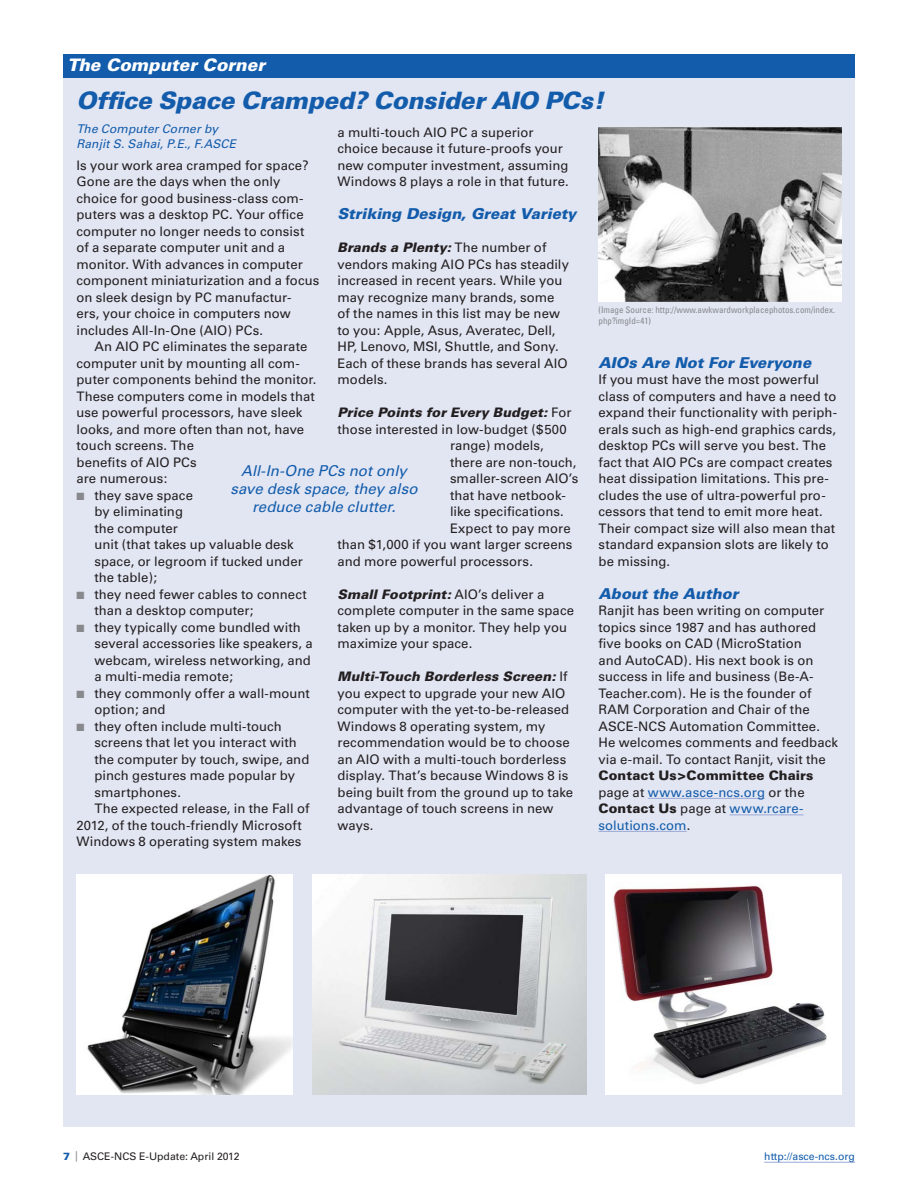
<style>
.page{position:relative;width:918px;height:1188px;background:#fff}
.page>*{position:absolute;margin:0;border:0;box-sizing:border-box;transform-origin:0 0}
.Head_1_Box{font:italic 900 24px "Univers";letter-spacing:-.01em;color:#135cab}
.DeptHead{font:italic 900 17.25px "Univers";color:#fff}
.Head_2{font:italic 900 15px "Univers";color:#135cab}
.Pullquote{font:italic 15px/18px "Univers";letter-spacing:.005em;color:#135cab;text-align:center}
.Text_1_No_Indent{font:13.2px/16.5px "Univers";letter-spacing:.005em;color:#231f20}
.Text_1_No_Indent_Spa{font:13.2px/16.5px "Univers";letter-spacing:.005em;color:#231f20}
.Text_1{font:13.2px/16.5px "Univers";letter-spacing:.005em;color:#231f20}
.Text_1_List_Bullets{font:13.2px/16.5px "Univers";letter-spacing:.005em;color:#231f20}
.Text_1_No_Indent_Spa-2{font:italic 900 13.2px "Univers";color:#231f20}
.Byline{font:italic 12px/15px "Univers";letter-spacing:.01em;color:#135cab}
.t1{font:10.5px "Univers";color:#231f20}
.t2{font:10.5px "Univers";color:#135cab}
.Credit{font:condensed 9px/10.5px "Univers";color:#87898c}
.s1{color:#87898c}
.s2{font-weight:900;font-style:italic}
.s3{font-weight:400;font-style:normal}
.s4{font-weight:900}
.s5{color:#135cab}
.s6{font-weight:900;color:#135cab}
</style>
<div class="page">
<hr style="left:764px;top:1162px;width:91px;height:1px;background:#9baad6">
<div style="left:63px;top:54px;width:792px;height:1072px;background:#e2e6f3"></div>
<hr style="left:648px;top:798px;width:117px;height:1px;background:#9baad6">
<hr style="left:730px;top:814px;width:74px;height:1px;background:#9baad6">
<hr style="left:598px;top:831px;width:89px;height:1px;background:#9baad6">
<div style="left:63px;top:54px;width:792px;height:24px;background:#135cab"></div>
<img style="left:598px;top:128px;width:244px;height:174px">
<img style="left:77px;top:874px;width:216px;height:221px">
<img style="left:312px;top:874px;width:274px;height:221px">
<img style="left:605px;top:874px;width:237px;height:221px">
<p class="DeptHead" style="left:68px;top:54px;width:199px">The Computer Corner</p>
<p class="Head_1_Box" style="left:76px;top:85px;width:529px">Office Space Cramped? Consider AIO PCs!</p>
<p class="Byline" style="left:76px;top:121px;width:161px">The Computer Corner by<br>Ranjit S. Sahai, P.E., F.ASCE</p>
<p class="Text_1_No_Indent" style="left:76px;top:157px;width:244px">Is your work area cramped for space?<br>Gone are the days when the only choice for good business-class com&shy;puters was a desktop PC. Your office computer no longer needs to consist of a separate computer unit and a monitor. With advances in computer component miniaturization and a focus on sleek design by PC manufactur-<br>ers, your choice in computers now includes All-In-One (AIO) PCs.</p>
<p class="Text_1" style="left:76px;top:338px;width:242px;text-indent:18px">An AIO PC eliminates the separate computer unit by mounting all com&shy;puter components behind the monitor.<br>These computers come in models that use powerful processors, have sleek looks, and more often than not, have touch screens. The<br>benefits of AIO PCs<br>are numerous:</p>
<p class="Text_1_List_Bullets" style="left:94px;top:487px;width:210px;text-indent:-18px"><span class="s1">■</span> they save space<br>by eliminating<br>the computer<br>unit (that takes up valuable desk space, or legroom if tucked under the table);</p>
<p class="Text_1_List_Bullets" style="left:94px;top:586px;width:214px;text-indent:-18px"><span class="s1">■</span> they need fewer cables to connect than a desktop computer;</p>
<p class="Text_1_List_Bullets" style="left:94px;top:619px;width:220px;text-indent:-18px"><span class="s1">■</span> they typically come bundled with several accessories like speakers, a webcam, wireless networking, and a multi-media remote;</p>
<p class="Text_1_List_Bullets" style="left:94px;top:685px;width:217px;text-indent:-18px"><span class="s1">■</span> they commonly offer a wall-mount option; and</p>
<p class="Text_1_List_Bullets" style="left:94px;top:718px;width:216px;text-indent:-18px"><span class="s1">■</span> they often include multi-touch screens that let you interact with the computer by touch, swipe, and pinch gestures made popular by smartphones.</p>
<p class="Text_1" style="left:76px;top:800px;width:235px;text-indent:18px">The expected release, in the Fall of<br>2012, of the touch-friendly Microsoft<br>Windows 8 operating system makes</p>
<p class="Text_1" style="left:338px;top:124px;width:233px">a multi-touch AIO PC a superior choice because it future-proofs your new computer investment, assuming Windows 8 plays a role in that future.</p>
<p class="Head_2" style="left:338px;top:204px;width:240px">Striking Design, Great Variety</p>
<p class="Text_1_No_Indent_Spa" style="left:338px;top:239px;width:233px"><span class="s2">Brands a Plenty:</span> The number of vendors making AIO PCs has steadily increased in recent years. While you may recognize many brands, some of the names in this list may be new to you: Apple, Asus, Averatec, Dell,<br>HP, Lenovo, MSI, Shuttle, and Sony.<br>Each of these brands has several AIO models.</p>
<p class="Text_1_No_Indent_Spa-2" style="left:338px;top:404px;width:236px">Price Points for Every Budget: <span class="s3">For</span></p>
<p class="Text_1_No_Indent_Spa" style="left:338px;top:421px;width:231px">those interested in low-budget ($500</p>
<p class="Text_1_No_Indent_Spa" style="left:450px;top:437px;width:95px">range) models,</p>
<p class="Text_1_No_Indent_Spa" style="left:450px;top:454px;width:128px">there are non-touch,</p>
<p class="Text_1_No_Indent_Spa" style="left:450px;top:470px;width:130px">smaller-screen AIO’s</p>
<p class="Text_1_No_Indent_Spa" style="left:450px;top:487px;width:117px">that have netbook-</p>
<p class="Text_1_No_Indent_Spa" style="left:450px;top:503px;width:115px">like specifications.</p>
<p class="Text_1_No_Indent_Spa" style="left:450px;top:520px;width:122px">Expect to pay more</p>
<p class="Text_1_No_Indent_Spa" style="left:338px;top:536px;width:236px">than $1,000 if you want larger screens</p>
<p class="Text_1_No_Indent_Spa" style="left:338px;top:553px;width:197px">and more powerful processors.</p>
<p class="Text_1_No_Indent_Spa" style="left:338px;top:586px;width:238px"><span class="s2">Small Footprint:</span> AIO’s deliver a complete computer in the same space taken up by a monitor. They help you maximize your space.</p>
<p class="Text_1_No_Indent_Spa" style="left:338px;top:668px;width:237px"><span class="s2">Multi-Touch Borderless Screen:</span> If you expect to upgrade your new AIO computer with the yet-to-be-released<br>Windows 8 operating system, my recommendation would be to choose an AIO with a multi-touch borderless display. That’s because Windows 8 is being built from the ground up to take advantage of touch screens in new ways.</p>
<p class="Credit" style="left:598px;top:305px;width:238px">(Image Source: http://www.awkwardworkplacephotos.com/index. php?imgId=41)</p>
<p class="Head_2" style="left:598px;top:353px;width:214px">AIOs Are Not For Everyone</p>
<p class="Text_1_No_Indent" style="left:598px;top:371px;width:240px">If you must have the most powerful class of computers and have a need to expand their functionality with periph&shy;erals such as high-end graphics cards, desktop PCs will serve you best. The fact that AIO PCs are compact creates heat dissipation limitations. This pre&shy;cludes the use of ultra-powerful pro&shy;cessors that tend to emit more heat.<br>Their compact size will also mean that standard expansion slots are likely to be missing.</p>
<p class="Head_2" style="left:598px;top:584px;width:141px">About the Author</p>
<p class="Text_1_No_Indent" style="left:598px;top:602px;width:241px">Ranjit has been writing on computer topics since 1987 and has authored five books on CAD (MicroStation<br>and AutoCAD). His next book is on success in life and business (Be-A-<br>Teacher.com). He is the founder of<br>RAM Corporation and Chair of the<br>ASCE-NCS Automation Committee.<br>He welcomes comments and feedback via e-mail. To contact Ranjit, visit the<br><span class="s4">Contact Us&gt;Committee Chairs </span>page at <span class="s5">www.asce-ncs.org</span> or the<br><span class="s4">Contact Us</span> page at <span class="s5">www.rcare&shy;solutions.com</span>.</p>
<p class="Pullquote" style="left:230px;top:461px;width:189px">All-In-One PCs not only save desk space, they also reduce cable clutter.</p>
<p class="t1" style="left:63px;top:1150px;width:178px"><span class="s6">7</span> <span class="s1">|</span> ASCE-NCS E-Update: April 2012</p>
<p class="t2" style="left:764px;top:1150px;width:92px">http://asce-ncs.org</p>
</div>
